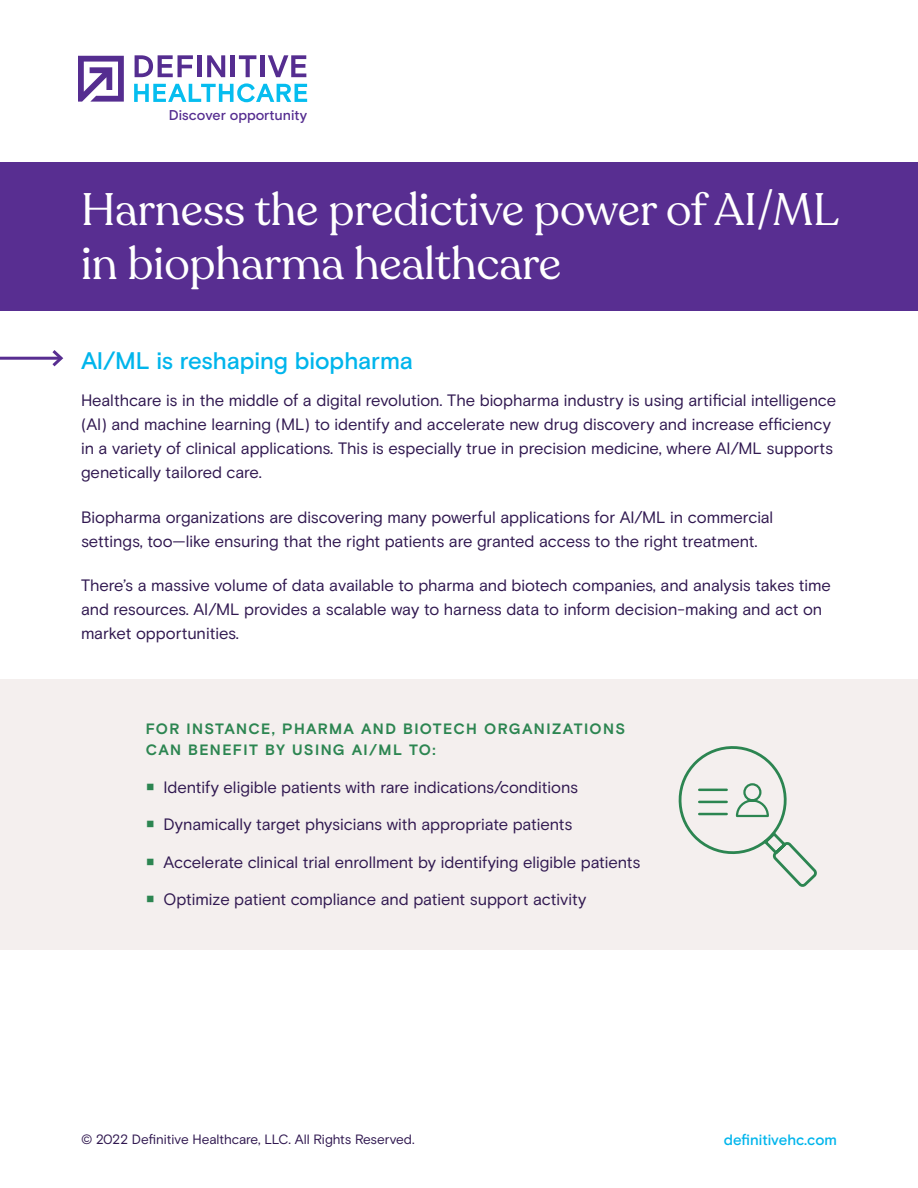
<style>
.page{position:relative;width:918px;height:1188px;background:#fff}
.page>*{position:absolute;margin:0;border:0;box-sizing:border-box;transform-origin:0 0}
.t1{font:45px/54px "Recoleta";color:#fff}
.t2{font:500 24px "Basis Grotesque";letter-spacing:-.01em;color:#00b5ec}
.t3{font:16.5px/24px "Basis Grotesque";letter-spacing:-.005em;color:#301850}
.t4{font:700 15px/21px "Basis Grotesque";letter-spacing:.085em;color:#2c8551}
.t5{font:500 15px "Basis Grotesque";color:#00b5ec}
.t6{font:500 14.25px "Basis Grotesque";letter-spacing:-.005em;color:#552d90}
.t7{font:13.5px "Basis Grotesque";color:#301850}
.s1{color:#2c8551}
</style>
<div class="page">
<div style="left:0;top:679px;width:918px;height:270px;background:#f4efee"></div>
<hr style="left:0;top:357px;width:61px;height:3px;background:#582e91">
<svg style="left:49px;top:350px;width:15px;height:17px"></svg>
<svg style="left:135px;top:55px;width:58px;height:22px"></svg>
<div style="left:197px;top:55px;width:5px;height:22px;background:#552d90"></div>
<svg style="left:207px;top:55px;width:18px;height:22px"></svg>
<hr style="left:231px;top:55px;width:4px;height:22px;background:#552d90">
<svg style="left:239px;top:55px;width:17px;height:22px"></svg>
<div style="left:260px;top:55px;width:5px;height:22px;background:#552d90"></div>
<svg style="left:268px;top:55px;width:38px;height:22px"></svg>
<svg style="left:134px;top:83px;width:173px;height:19px"></svg>
<svg style="left:78px;top:56px;width:46px;height:46px"></svg>
<div style="left:0;top:162px;width:918px;height:148px;background:#582e91"></div>
<svg style="left:678px;top:746px;width:139px;height:141px"></svg>
<hr style="left:699px;top:789px;width:28px;height:2px;background:#2c8551">
<hr style="left:699px;top:801px;width:28px;height:2px;background:#2c8551">
<hr style="left:699px;top:813px;width:28px;height:2px;background:#2c8551">
<p class="t6" style="left:169px;top:106px;width:140px">Discover opportunity</p>
<h1 class="t1" style="left:81px;top:183px;width:759px">Harness the predictive power of AI/ML in biopharma healthcare</h1>
<h2 class="t2" style="left:81px;top:346px;width:334px">AI/ML is reshaping biopharma</h2>
<p class="t3" style="left:81px;top:389px;width:757px">Healthcare is in the middle of a digital revolution. The biopharma industry is using artificial intelligence (AI) and machine learning (ML) to identify and accelerate new drug discovery and increase efficiency in a variety of clinical applications. This is especially true in precision medicine, where AI/ML supports genetically tailored care.</p>
<p class="t3" style="left:81px;top:505px;width:694px">Biopharma organizations are discovering many powerful applications for AI/ML in commercial settings, too—like ensuring that the right patients are granted access to the right treatment.</p>
<p class="t3" style="left:81px;top:573px;width:752px">There’s a massive volume of data available to pharma and biotech companies, and analysis takes time and resources. AI/ML provides a scalable way to harness data to inform decision-making and act on market opportunities.</p>
<p class="t4" style="left:146px;top:719px;width:481px">FOR INSTANCE, PHARMA AND BIOTECH ORGANIZATIONS<br>CAN BENEFIT BY USING AI/ML TO:</p>
<p class="t3" style="left:146px;top:775px;width:434px"><span class="s1">○</span> Identify eligible patients with rare indications/conditions</p>
<p class="t3" style="left:146px;top:813px;width:428px"><span class="s1">○</span> Dynamically target physicians with appropriate patients</p>
<p class="t3" style="left:146px;top:850px;width:496px"><span class="s1">○</span> Accelerate clinical trial enrollment by identifying eligible patients</p>
<p class="t3" style="left:146px;top:888px;width:442px"><span class="s1">○</span> Optimize patient compliance and patient support activity</p>
<p class="t7" style="left:81px;top:1132px;width:335px">© 2022 Definitive Healthcare, LLC. All Rights Reserved.</p>
<p class="t5" style="left:724px;top:1131px;width:115px">definitivehc.com</p>
</div>
